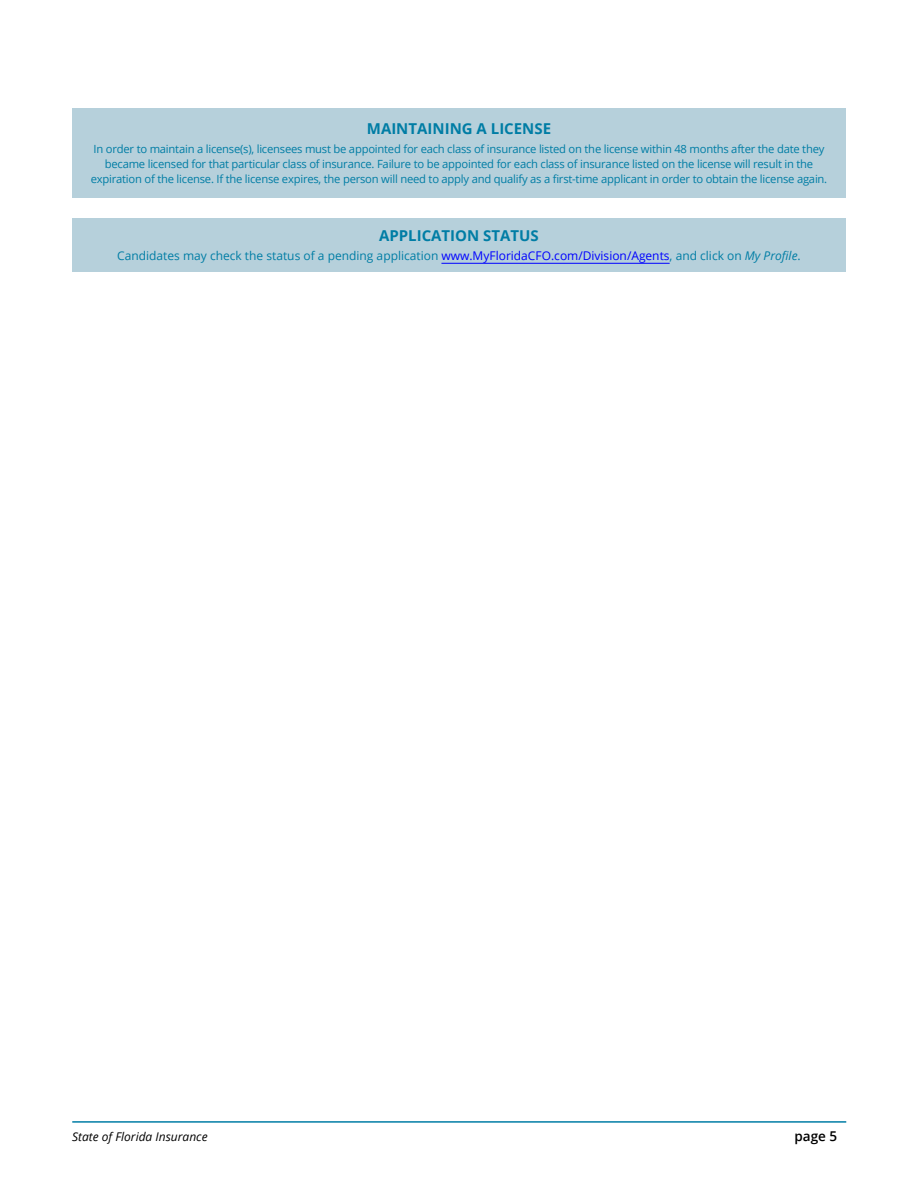
<style>
.page{position:relative;width:918px;height:1188px;background:#fff}
.page>*{position:absolute;margin:0;border:0;box-sizing:border-box;transform-origin:0 0}
.t1{font:700 15px "Open Sans";color:#007da5}
.t2{font:600 13.5px "Open Sans";color:#000}
.t3{font:12px "Open Sans";color:#007da5}
.t4{font:italic 12px "Open Sans";color:#000}
.t5{font:11.25px/15px "Open Sans";letter-spacing:-.02em;color:#007da5;text-align:center}
.s1{color:#00f}
.s2{font-style:italic}
</style>
<div class="page">
<hr style="left:72px;top:1121px;width:774px;height:2px;background:#007da5">
<div style="left:72px;top:108px;width:774px;height:90px;background:#b6d0db"></div>
<div style="left:72px;top:218px;width:774px;height:54px;background:#b6d0db"></div>
<hr style="left:441px;top:263px;width:229px;height:1px;background:#00f">
<h1 class="t1" style="left:367px;top:118px;width:186px">MAINTAINING A LICENSE</h1>
<p class="t5" style="left:91px;top:142px;width:738px">In order to maintain a license(s), licensees must be appointed for each class of insurance listed on the license within 48 months after the date they became licensed for that particular class of insurance. Failure to be appointed for each class of insurance listed on the license will result in the expiration of the license. If the license expires, the person will need to apply and qualify as a first-time applicant in order to obtain the license again.</p>
<h1 class="t1" style="left:379px;top:225px;width:161px">APPLICATION STATUS</h1>
<p class="t3" style="left:117px;top:248px;width:685px">Candidates may check the status of a pending application <span class="s1">www.MyFloridaCFO.com/Division/Agents</span>, and click on <span class="s2">My Profile</span>.</p>
<p class="t4" style="left:72px;top:1128px;width:137px">State of Florida Insurance</p>
<p class="t2" style="left:795px;top:1127px;width:44px">page 5</p>
</div>
